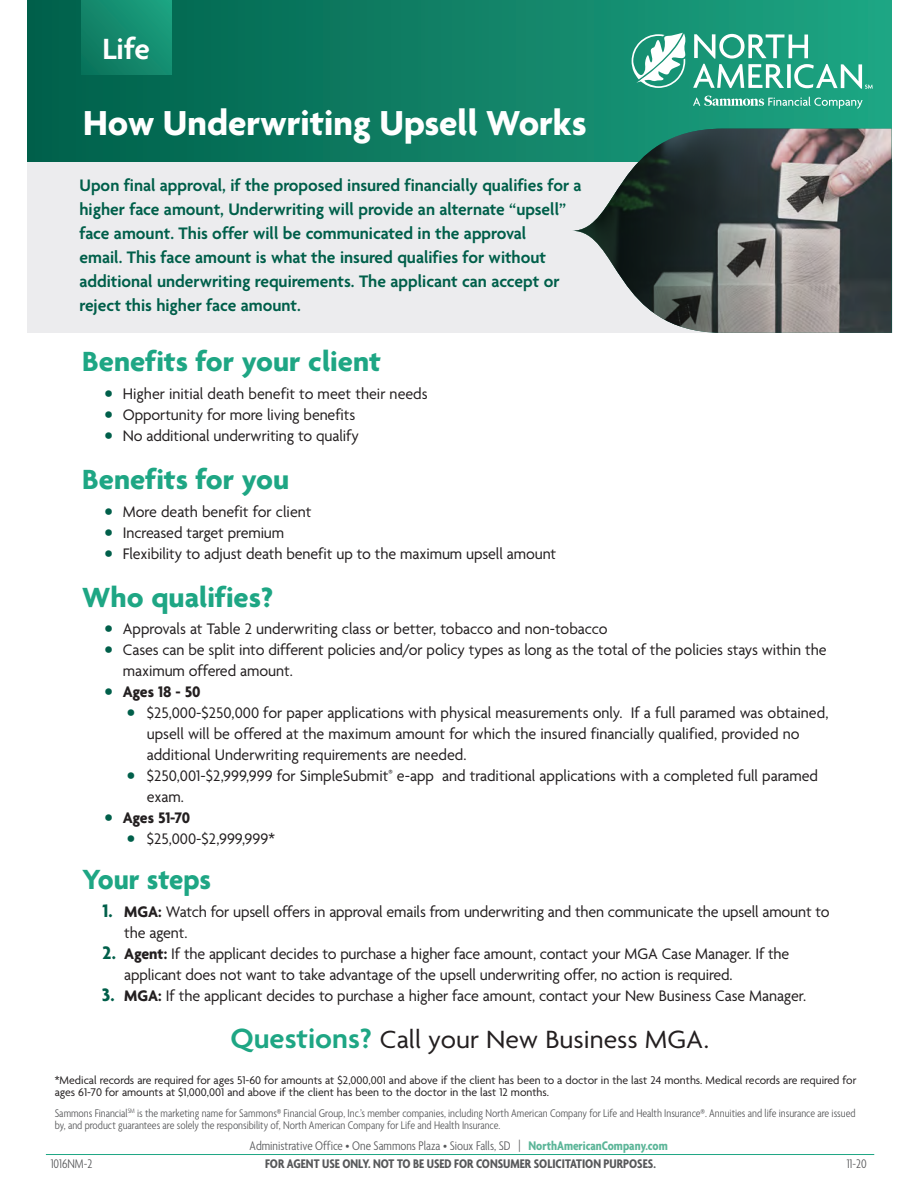
<style>
.page{position:relative;width:918px;height:1188px;background:#fff}
.page>*{position:absolute;margin:0;border:0;box-sizing:border-box;transform-origin:0 0}
.t1{font:700 37.5px "Agenda";color:#fff}
.t2{font:600 31.65px "Agenda";color:#fff}
.Body_Copy{font:700 30px "Agenda";color:#1ea684}
.Bullet_1st_level{font:700 30px "Agenda";color:#1ea684}
.Bullet_1st_level-2{font:27px "Agenda";color:#231f20}
.Body_Copy-2{font:600 18px/24px "Agenda";color:#005f4a}
.Bullet_1st_level-3{font:16.5px "Agenda";letter-spacing:-.005em;color:#231f20}
.Buller_2nd_Level{font:16.5px/21px "Agenda";color:#231f20}
.Numbered_List_1{font:16.5px "Agenda";letter-spacing:-.01em;color:#231f20}
.Numbered_List_Last_L{font:16.5px "Agenda";letter-spacing:-.005em;color:#231f20}
.Bullet_1st_level-4{font:700 16.5px "Agenda";color:#231f20}
.Bullet_Last_Line{font:700 16.5px "Agenda";letter-spacing:-.02em;color:#231f20}
.t3{font:300 condensed 13.5px "Agenda";color:#57585a}
.t4{font:700 condensed 13.5px "Agenda";color:#57585a}
.t5{font:300 condensed 12px/12px "Agenda";color:#57585a}
.Bullet_1st_level-5{font:12px/12px "Agenda";color:#231f20}
.s1{font-weight:700;font-size:19.5px;color:#005f4a}
.s2{font-size:19.5px;color:#005f4a}
.s3{font-weight:700}
.s4{font-weight:600;font-size:30px;color:#1ea684}
.s5{font-weight:700;color:#5cb598}
</style>
<div class="page">
<div style="left:28px;top:0;width:864px;height:162px;background:linear-gradient(to right,#005f4a,#1fa483)"></div>
<div style="left:81px;top:0;width:90px;height:75px;background:linear-gradient(to right,#0f7b61,#189979)"></div>
<svg style="left:632px;top:33px;width:55px;height:55px"></svg>
<svg style="left:693px;top:96px;width:170px;height:13px;background:#4eb39a"></svg>
<svg style="left:693px;top:34px;width:180px;height:55px"></svg>
<hr style="left:46px;top:1154px;width:828px;height:1px;background:#1ea684">
<div style="left:28px;top:162px;width:865px;height:171px;background:#ececee"></div>
<img style="left:778px;top:129px;width:114px;height:204px">
<svg style="left:572px;top:129px;width:206px;height:204px"></svg>
<h2 class="t2" style="left:102px;top:32px;width:49px">Life</h2>
<h1 class="t1" style="left:83px;top:103px;width:505px">How Underwriting Upsell Works</h1>
<p class="Body_Copy-2" style="left:80px;top:174px;width:504px">Upon final approval, if the proposed insured financially qualifies for a higher face amount, Underwriting will provide an alternate “upsell” face amount. This offer will be communicated in the approval<br>email. This face amount is what the insured qualifies for without additional underwriting requirements. The applicant can accept or reject this higher face amount.</p>
<p class="Body_Copy" style="left:82px;top:345px;width:300px">Benefits for your client</p>
<p class="Bullet_1st_level-3" style="left:105px;top:385px;width:324px"><span class="s1">•</span> Higher initial death benefit to meet their needs</p>
<p class="Bullet_1st_level-3" style="left:105px;top:406px;width:252px"><span class="s1">•</span> Opportunity for more living benefits</p>
<p class="Bullet_1st_level-3" style="left:105px;top:427px;width:256px"><span class="s1">•</span> No additional underwriting to qualify</p>
<p class="Body_Copy" style="left:82px;top:463px;width:208px">Benefits for you</p>
<p class="Bullet_1st_level-3" style="left:105px;top:503px;width:208px"><span class="s1">•</span> More death benefit for client</p>
<p class="Bullet_1st_level-3" style="left:105px;top:524px;width:181px"><span class="s1">•</span> Increased target premium</p>
<p class="Bullet_1st_level-3" style="left:105px;top:545px;width:453px"><span class="s1">•</span> Flexibility to adjust death benefit up to the maximum upsell amount</p>
<p class="Body_Copy" style="left:82px;top:581px;width:193px">Who qualifies?</p>
<p class="Bullet_1st_level-3" style="left:105px;top:620px;width:504px"><span class="s1">•</span> Approvals at Table 2 underwriting class or better, tobacco and non-tobacco</p>
<p class="Bullet_1st_level-3" style="left:105px;top:641px;width:723px"><span class="s1">•</span> Cases can be split into different policies and/or policy types as long as the total of the policies stays within the</p>
<p class="Bullet_1st_level-3" style="left:123px;top:662px;width:171px">maximum offered amount.</p>
<p class="Bullet_1st_level-4" style="left:105px;top:683px;width:97px"><span class="s2">•</span> Ages 18 - 50</p>
<p class="Buller_2nd_Level" style="left:147px;top:704px;width:683px;text-indent:-20px"><span class="s1">•</span> $25,000-$250,000 for paper applications with physical measurements only. If a full paramed was obtained, upsell will be offered at the maximum amount for which the insured financially qualified, provided no additional Underwriting requirements are needed.</p>
<p class="Buller_2nd_Level" style="left:147px;top:767px;width:673px;text-indent:-20px"><span class="s1">•</span> $250,001-$2,999,999 for SimpleSubmit<sup>®</sup> e-app and traditional applications with a completed full paramed exam.</p>
<p class="Bullet_Last_Line" style="left:105px;top:809px;width:87px"><span class="s2">•</span> Ages 51-70</p>
<p class="Buller_2nd_Level" style="left:127px;top:830px;width:149px"><span class="s1">•</span> $25,000-$2,999,999*</p>
<p class="Bullet_1st_level" style="left:82px;top:864px;width:130px">Your steps</p>
<p class="Numbered_List_1" style="left:103px;top:903px;width:729px"><span class="s1">1.</span> <span class="s3">MGA:</span> Watch for upsell offers in approval emails from underwriting and then communicate the upsell amount to</p>
<p class="Numbered_List_1" style="left:124px;top:924px;width:65px">the agent.</p>
<p class="Numbered_List_1" style="left:103px;top:945px;width:688px"><span class="s1">2.</span> <span class="s3">Agent:</span> If the applicant decides to purchase a higher face amount, contact your MGA Case Manager. If the</p>
<p class="Numbered_List_1" style="left:124px;top:966px;width:610px">applicant does not want to take advantage of the upsell underwriting offer, no action is required.</p>
<p class="Numbered_List_Last_L" style="left:102px;top:987px;width:706px"><span class="s1">3.</span> <span class="s3">MGA:</span> If the applicant decides to purchase a higher face amount, contact your New Business Case Manager.</p>
<p class="Bullet_1st_level-2" style="left:230px;top:1025px;width:480px"><span class="s4">Questions?</span> Call your New Business MGA.</p>
<p class="Bullet_1st_level-5" style="left:55px;top:1075px;width:803px">*Medical records are required for ages 51-60 for amounts at $2,000,001 and above if the client has been to a doctor in the last 24 months. Medical records are required for ages 61-70 for amounts at $1,000,001 and above if the client has been to the doctor in the last 12 months.</p>
<p class="t5" style="left:55px;top:1108px;width:802px">Sammons Financial<sup>SM</sup> is the marketing name for Sammons® Financial Group, Inc.’s member companies, including North American Company for Life and Health Insurance®. Annuities and life insurance are issued by, and product guarantees are solely the responsibility of, North American Company for Life and Health Insurance.</p>
<p class="t3" style="left:250px;top:1139px;width:420px">Administrative Office • One Sammons Plaza • Sioux Falls, SD | <span class="s5">NorthAmericanCompany.com</span></p>
<p class="t3" style="left:51px;top:1157px;width:43px">1016NM-2</p>
<p class="t4" style="left:265px;top:1157px;width:392px">FOR AGENT USE ONLY. NOT TO BE USED FOR CONSUMER SOLICITATION PURPOSES.</p>
<p class="t3" style="left:847px;top:1157px;width:21px">11-20</p>
</div>
